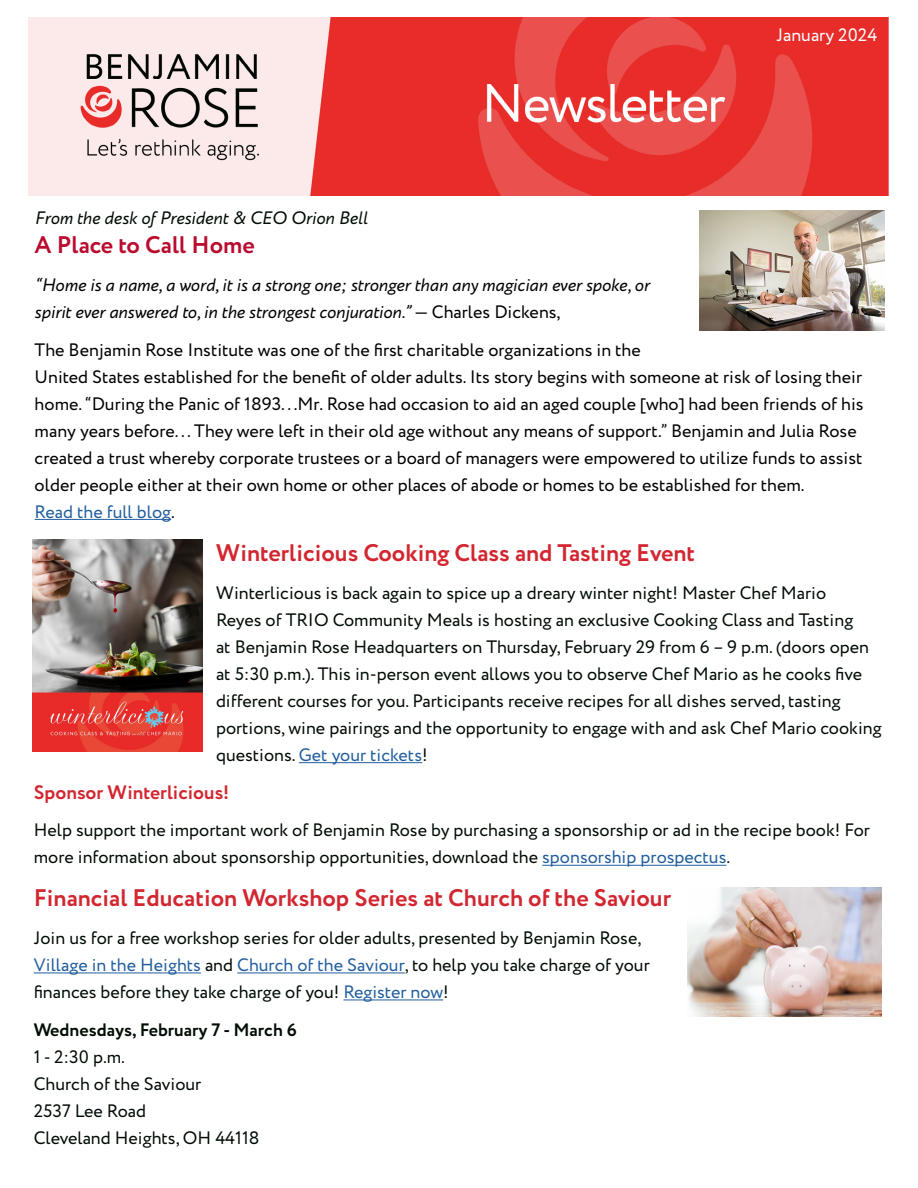
<style>
.page{position:relative;width:918px;height:1188px;background:#fff}
.page>*{position:absolute;margin:0;border:0;box-sizing:border-box;transform-origin:0 0}
.t1{font:700 24px "Circe";color:#d22630}
.t2{font:700 24px "Circe";color:#ba0c2f}
.t3{font:700 19.5px "Circe";color:#d22630}
.t4{font:18px/27px "Circe";color:#010c03}
.t5{font:18px/27px "Circe";color:#000}
.t6{font:italic 18px/27px "Circe";color:#000}
.t7{font:italic 18px "Circe";color:#010c03}
.t8{font:700 18px "Circe";color:#010c03}
.t9{font:18px "Circe";color:#fff}
.s1{font-style:normal}
.s2{color:#215e9e}
</style>
<div class="page">
<hr style="left:35px;top:519px;width:136px;height:1px;background:#215e9e">
<img style="left:29px;top:18px;width:860px;height:177px">
<img style="left:699px;top:210px;width:186px;height:121px">
<hr style="left:299px;top:762px;width:123px;height:1px;background:#215e9e">
<hr style="left:542px;top:865px;width:184px;height:1px;background:#215e9e">
<img style="left:33px;top:540px;width:170px;height:211px">
<hr style="left:34px;top:972px;width:167px;height:1px;background:#215e9e">
<hr style="left:237px;top:972px;width:168px;height:1px;background:#215e9e">
<hr style="left:343px;top:999px;width:100px;height:1px;background:#215e9e">
<img style="left:688px;top:887px;width:194px;height:130px">
<p class="t9" style="left:776px;top:23px;width:102px">January 2024</p>
<p class="t7" style="left:35px;top:206px;width:334px">From the desk of President &amp; CEO Orion Bell</p>
<h1 class="t2" style="left:35px;top:229px;width:222px">A Place to Call Home</h1>
<p class="t6" style="left:35px;top:272px;width:617px">“Home is a name, a word, it is a strong one; stronger than any magician ever spoke, or spirit ever answered to, in the strongest conjuration.” <span class="s1">— Charles Dickens,</span></p>
<p class="t5" style="left:35px;top:337px;width:831px">The Benjamin Rose Institute was one of the first charitable organizations in the<br>United States established for the benefit of older adults. Its story begins with someone at risk of losing their home. “During the Panic of 1893. . .Mr. Rose had occasion to aid an aged couple [who] had been friends of his many years before. . . They were left in their old age without any means of support.” Benjamin and Julia Rose created a trust whereby corporate trustees or a board of managers were empowered to utilize funds to assist older people either at their own home or other places of abode or homes to be established for them.<br><span class="s2">Read the full blog</span>.</p>
<h1 class="t1" style="left:216px;top:537px;width:481px">Winterlicious Cooking Class and Tasting Event</h1>
<p class="t4" style="left:216px;top:580px;width:667px">Winterlicious is back again to spice up a dreary winter night! Master Chef Mario<br>Reyes of TRIO Community Meals is hosting an exclusive Cooking Class and Tasting<br>at Benjamin Rose Headquarters on Thursday, February 29 from 6 – 9 p.m. (doors open at 5:30 p.m.). This in-person event allows you to observe Chef Mario as he cooks five different courses for you. Participants receive recipes for all dishes served, tasting portions, wine pairings and the opportunity to engage with and ask Chef Mario cooking questions. <span class="s2">Get your tickets</span>!</p>
<p class="t3" style="left:34px;top:779px;width:197px">Sponsor Winterlicious!</p>
<p class="t4" style="left:34px;top:817px;width:838px">Help support the important work of Benjamin Rose by purchasing a sponsorship or ad in the recipe book! For more information about sponsorship opportunities, download the <span class="s2">sponsorship prospectus</span>.</p>
<h1 class="t1" style="left:34px;top:882px;width:639px">Financial Education Workshop Series at Church of the Saviour</h1>
<p class="t4" style="left:34px;top:925px;width:618px">Join us for a free workshop series for older adults, presented by Benjamin Rose,<br><span class="s2">Village in the Heights</span> and <span class="s2">Church of the Saviour</span>, to help you take charge of your finances before they take charge of you! <span class="s2">Register now</span>!</p>
<p class="t8" style="left:34px;top:1018px;width:265px">Wednesdays, February 7 - March 6</p>
<p class="t4" style="left:34px;top:1044px;width:227px">1 - 2:30 p.m.<br>Church of the Saviour<br>2537 Lee Road<br>Cleveland Heights, OH 44118</p>
</div>
